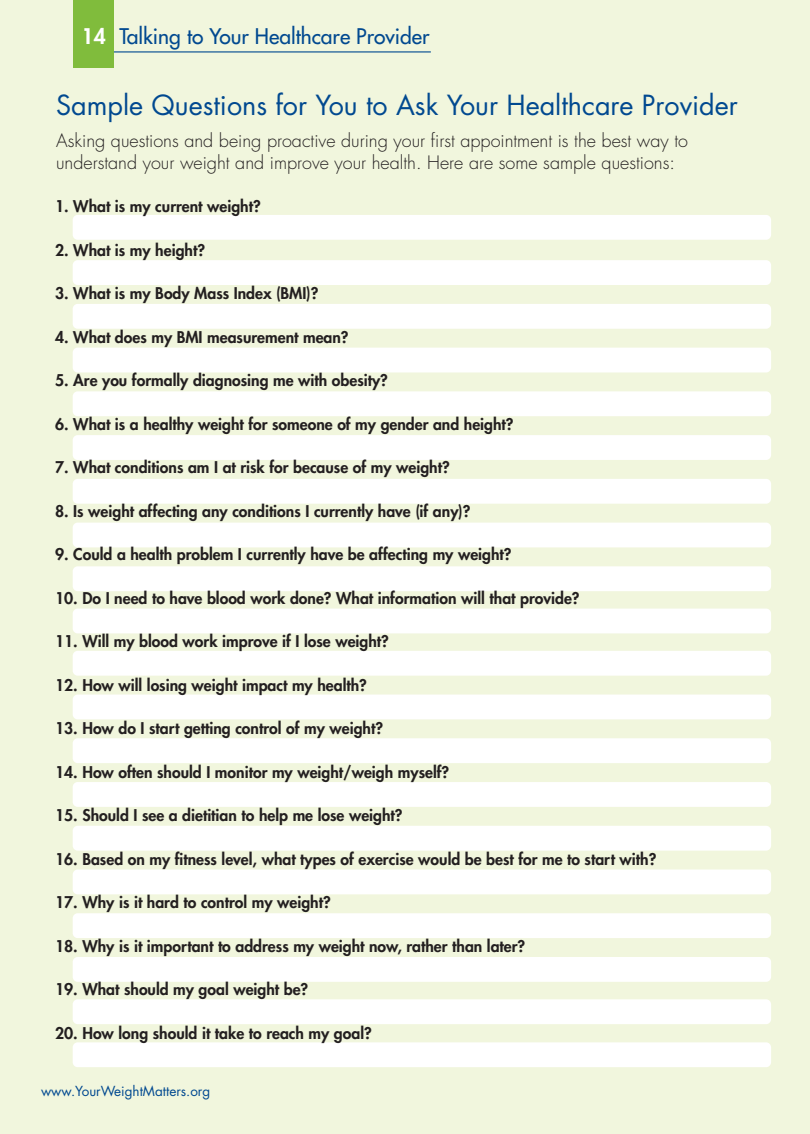
<style>
.page{position:relative;width:810px;height:1134px;background:#f1f6dd}
.page>*{position:absolute;margin:0;border:0;box-sizing:border-box;transform-origin:0 0}
.t1{font:27px "Futura";color:#014990}
.t2{font:21px "Futura";color:#014990}
.t3{font:800 21px "Futura";color:#fff}
.t4{font:300 18px/21.6px "Futura";color:#231f20}
.t5{font:800 15.75px "Futura";color:#231f20}
.t6{font:13.5px "Futura";color:#014990}
</style>
<div class="page">
<div style="left:73px;top:0;width:41px;height:68px;background:#80bc3c"></div>
<hr style="left:114px;top:51px;width:317px;height:1px;background:#014990">
<div style="left:73px;top:215px;width:698px;height:25px;background:#fff;border-radius:5px"></div>
<div style="left:73px;top:260px;width:698px;height:25px;background:#fff;border-radius:5px"></div>
<div style="left:73px;top:304px;width:698px;height:25px;background:#fff;border-radius:5px"></div>
<div style="left:73px;top:348px;width:698px;height:24px;background:#fff;border-radius:5px"></div>
<div style="left:73px;top:391px;width:698px;height:25px;background:#fff;border-radius:5px"></div>
<div style="left:73px;top:435px;width:698px;height:25px;background:#fff;border-radius:5px"></div>
<div style="left:73px;top:479px;width:698px;height:25px;background:#fff;border-radius:5px"></div>
<div style="left:73px;top:523px;width:698px;height:24px;background:#fff;border-radius:5px"></div>
<div style="left:73px;top:566px;width:698px;height:25px;background:#fff;border-radius:5px"></div>
<div style="left:73px;top:609px;width:698px;height:24px;background:#fff;border-radius:5px"></div>
<div style="left:73px;top:651px;width:698px;height:25px;background:#fff;border-radius:5px"></div>
<div style="left:73px;top:695px;width:698px;height:24px;background:#fff;border-radius:5px"></div>
<div style="left:73px;top:738px;width:698px;height:25px;background:#fff;border-radius:5px"></div>
<div style="left:73px;top:782px;width:698px;height:25px;background:#fff;border-radius:5px"></div>
<div style="left:73px;top:826px;width:698px;height:25px;background:#fff;border-radius:5px"></div>
<div style="left:73px;top:870px;width:698px;height:24px;background:#fff;border-radius:5px"></div>
<div style="left:73px;top:913px;width:698px;height:25px;background:#fff;border-radius:5px"></div>
<div style="left:73px;top:957px;width:698px;height:25px;background:#fff;border-radius:5px"></div>
<div style="left:73px;top:999px;width:698px;height:25px;background:#fff;border-radius:5px"></div>
<div style="left:73px;top:1042px;width:698px;height:25px;background:#fff;border-radius:5px"></div>
<p class="t3" style="left:82px;top:22px;width:26px">14</p>
<p class="t2" style="left:119px;top:22px;width:311px">Talking to Your Healthcare Provider</p>
<p class="t1" style="left:56px;top:87px;width:683px">Sample Questions for You to Ask Your Healthcare Provider</p>
<p class="t4" style="left:56px;top:130px;width:633px">Asking questions and being proactive during your first appointment is the best way to understand your weight and improve your health. Here are some sample questions:</p>
<p class="t5" style="left:55px;top:196px;width:207px">1. What is my current weight?</p>
<p class="t5" style="left:55px;top:240px;width:151px">2. What is my height?</p>
<p class="t5" style="left:55px;top:283px;width:265px">3. What is my Body Mass Index (BMI)?</p>
<p class="t5" style="left:55px;top:327px;width:295px">4. What does my BMI measurement mean?</p>
<p class="t5" style="left:55px;top:370px;width:334px">5. Are you formally diagnosing me with obesity?</p>
<p class="t5" style="left:55px;top:414px;width:460px">6. What is a healthy weight for someone of my gender and height?</p>
<p class="t5" style="left:55px;top:457px;width:396px">7. What conditions am I at risk for because of my weight?</p>
<p class="t5" style="left:55px;top:501px;width:417px">8. Is weight affecting any conditions I currently have (if any)?</p>
<p class="t5" style="left:55px;top:544px;width:458px">9. Could a health problem I currently have be affecting my weight?</p>
<p class="t5" style="left:55px;top:588px;width:526px">10. Do I need to have blood work done? What information will that provide?</p>
<p class="t5" style="left:55px;top:631px;width:335px">11. Will my blood work improve if I lose weight?</p>
<p class="t5" style="left:55px;top:675px;width:313px">12. How will losing weight impact my health?</p>
<p class="t5" style="left:55px;top:718px;width:329px">13. How do I start getting control of my weight?</p>
<p class="t5" style="left:55px;top:762px;width:396px">14. How often should I monitor my weight/weigh myself?</p>
<p class="t5" style="left:55px;top:805px;width:349px">15. Should I see a dietitian to help me lose weight?</p>
<p class="t5" style="left:55px;top:849px;width:603px">16. Based on my fitness level, what types of exercise would be best for me to start with?</p>
<p class="t5" style="left:55px;top:892px;width:277px">17. Why is it hard to control my weight?</p>
<p class="t5" style="left:55px;top:936px;width:472px">18. Why is it important to address my weight now, rather than later?</p>
<p class="t5" style="left:55px;top:979px;width:255px">19. What should my goal weight be?</p>
<p class="t5" style="left:55px;top:1023px;width:318px">20. How long should it take to reach my goal?</p>
<p class="t6" style="left:41px;top:1082px;width:171px">www.YourWeightMatters.org</p>
</div>
